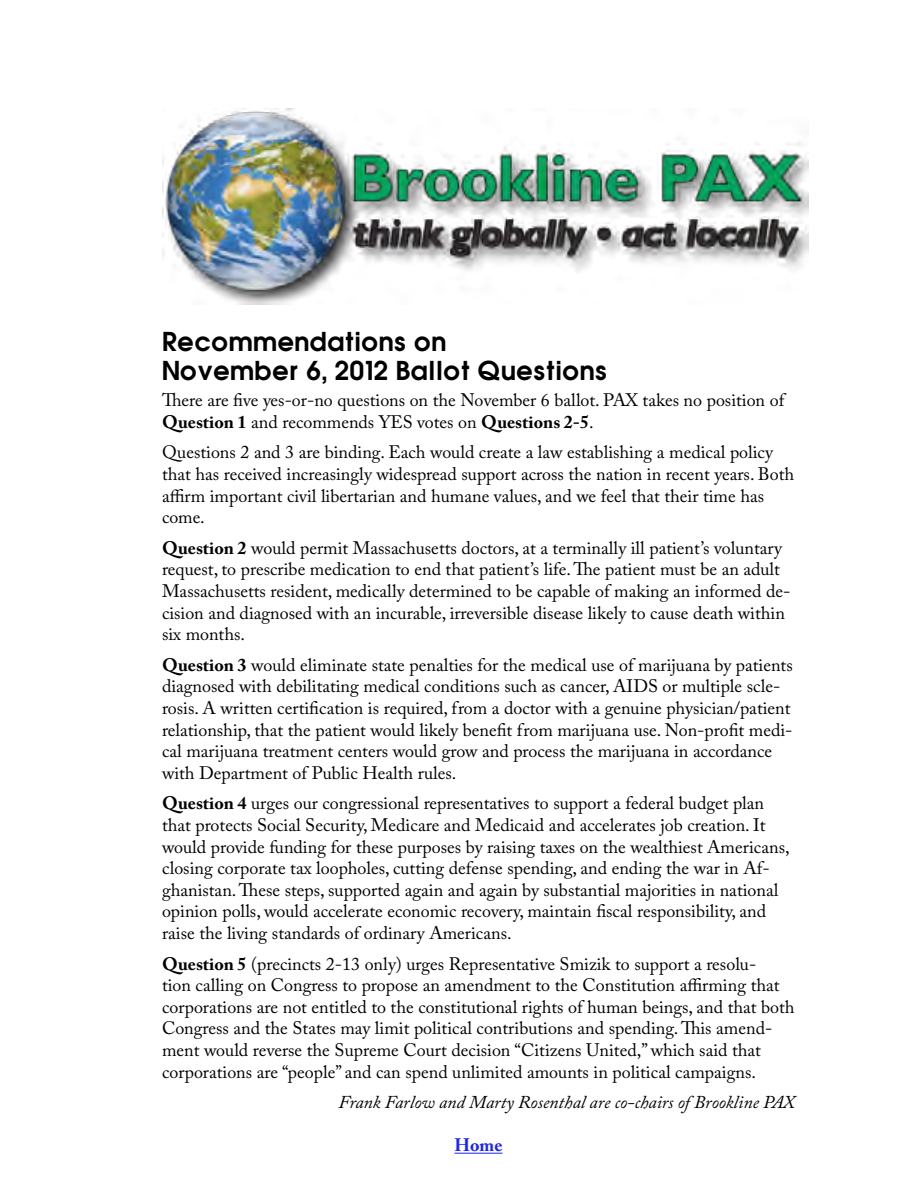
<style>
.page{position:relative;width:900px;height:1200px;background:#fff}
.page>*{position:absolute;margin:0;border:0;box-sizing:border-box;transform-origin:0 0}
.Heading_1{font:700 24px/28.8px "Avant Garde";color:#000}
.t1{font:18px/21.6px "Adobe Caslon Pro";color:#000}
.t2{font:italic 18px "Adobe Caslon Pro";color:#000}
.t3{font:700 18px "Adobe Caslon Pro";color:#1922fb}
.s1{font-weight:700}
</style>
<div class="page">
<hr style="left:454px;top:1153px;width:49px;height:1px;background:#1922fb">
<img style="left:162px;top:108px;width:646px;height:196px">
<p class="Heading_1" style="left:162px;top:327px;width:447px">Recommendations on<br>November 6, 2012 Ballot Questions</p>
<p class="t1" style="left:162px;top:389px;width:624px">There are five yes-or-no questions on the November 6 ballot. PAX takes no position of<br><span class="s1">Question 1</span> and recommends YES votes on <span class="s1">Questions 2-5</span>.</p>
<p class="t1" style="left:162px;top:441px;width:634px">Questions 2 and 3 are binding. Each would create a law establishing a medical policy that has received increasingly widespread support across the nation in recent years. Both affirm important civil libertarian and humane values, and we feel that their time has come.</p>
<p class="t1" style="left:162px;top:537px;width:630px"><span class="s1">Question 2</span> would permit Massachusetts doctors, at a terminally ill patient’s voluntary request, to prescribe medication to end that patient’s life. The patient must be an adult Massachusetts resident, medically determined to be capable of making an informed de&shy;cision and diagnosed with an incurable, irreversible disease likely to cause death within six months.</p>
<p class="t1" style="left:162px;top:654px;width:632px"><span class="s1">Question 3</span> would eliminate state penalties for the medical use of marijuana by patients diagnosed with debilitating medical conditions such as cancer, AIDS or multiple scle&shy;rosis. A written certification is required, from a doctor with a genuine physician/patient relationship, that the patient would likely benefit from marijuana use. Non-profit medi&shy;cal marijuana treatment centers would grow and process the marijuana in accordance with Department of Public Health rules.</p>
<p class="t1" style="left:162px;top:792px;width:629px"><span class="s1">Question 4</span> urges our congressional representatives to support a federal budget plan that protects Social Security, Medicare and Medicaid and accelerates job creation. It would provide funding for these purposes by raising taxes on the wealthiest Americans, closing corporate tax loopholes, cutting defense spending, and ending the war in Af&shy;ghanistan. These steps, supported again and again by substantial majorities in national opinion polls, would accelerate economic recovery, maintain fiscal responsibility, and raise the living standards of ordinary Americans.</p>
<p class="t1" style="left:162px;top:953px;width:634px"><span class="s1">Question 5</span> (precincts 2-13 only) urges Representative Smizik to support a resolu-<br>tion calling on Congress to propose an amendment to the Constitution affirming that corporations are not entitled to the constitutional rights of human beings, and that both Congress and the States may limit political contributions and spending. This amend&shy;ment would reverse the Supreme Court decision “Citizens United,” which said that corporations are “people” and can spend unlimited amounts in political campaigns.</p>
<p class="t2" style="left:339px;top:1091px;width:458px">Frank Farlow and Marty Rosenthal are co-chairs of Brookline PAX</p>
<p class="t3" style="left:454px;top:1135px;width:50px">Home</p>
</div>
